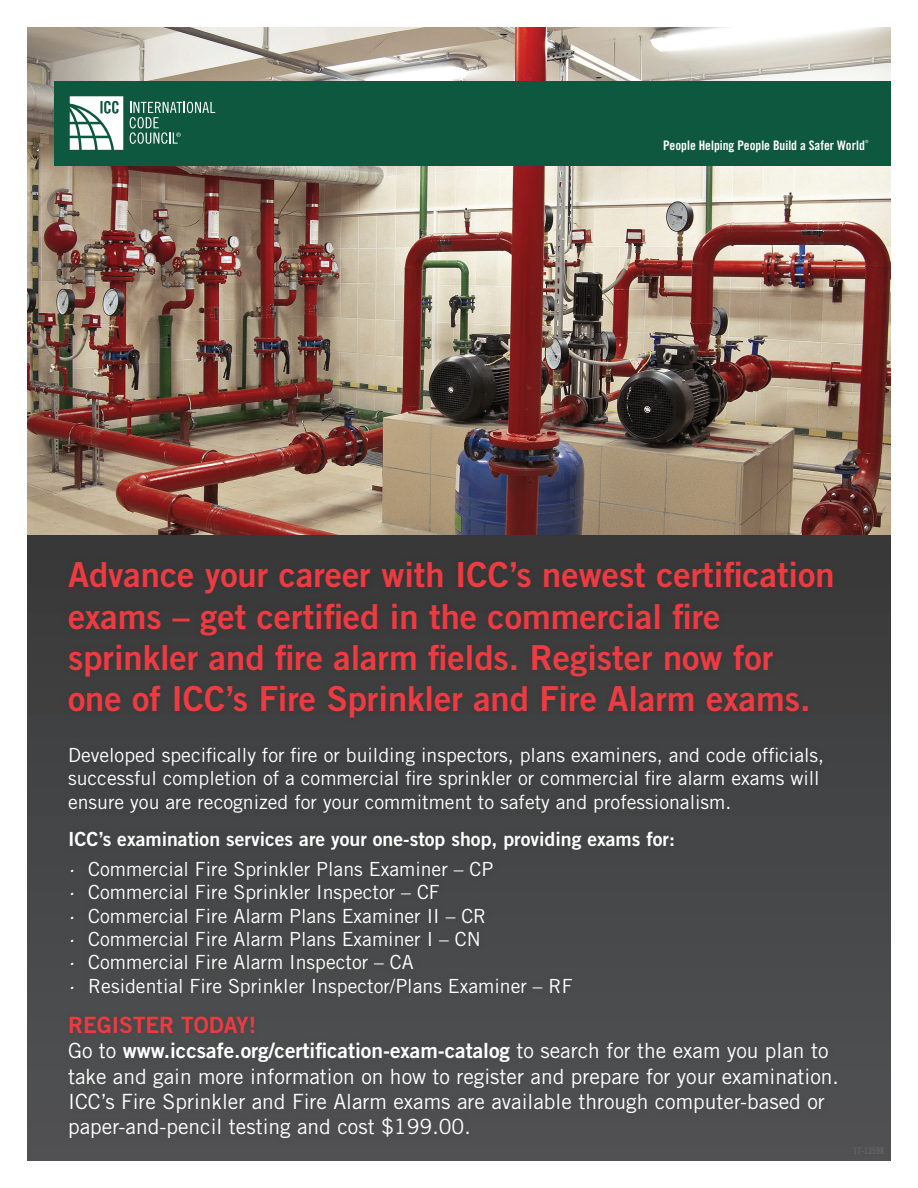
<style>
.page{position:relative;width:918px;height:1188px;background:#fff}
.page>*{position:absolute;margin:0;border:0;box-sizing:border-box;transform-origin:0 0}
.t1{font:34.5px/41.4px "Trade Gothic LT Std Bd 2";color:#ee3a41}
.t2{font:22.5px "Trade Gothic LT Std Bd 2";color:#ee3a41}
.t3{font:21px/25.2px "Trade Gothic LT Std";color:#fff}
.t4{font:19.5px/23.4px "Trade Gothic LT Std";color:#fff}
.t5{font:19.5px "Trade Gothic LT Std Bd 2";color:#fff}
.t6{font:13.2px "Trade Gothic LT Std Bd Cn 20";color:#fff}
.t7{font:4.35px "Trade Gothic LT Std";color:#fff}
.s1{font-style:italic}
.s2{font-family:"Trade Gothic LT Std Bd 2"}
</style>
<div class="page">
<img style="left:27px;top:27px;width:864px;height:553px">
<div style="left:28px;top:535px;width:862px;height:625px;background:linear-gradient(to bottom,#383839,#515254)"></div>
<div style="left:60px;top:554px;width:784px;height:592px;background:#231f20;opacity:.2"></div>
<div style="left:54px;top:81px;width:837px;height:84px;background:#0e583f"></div>
<svg style="left:70px;top:96px;width:53px;height:54px"></svg>
<svg style="left:130px;top:102px;width:85px;height:42px"></svg>
<p class="t6" style="left:663px;top:137px;width:203px">People Helping People Build a Safer World</p>
<p class="t7" style="left:865px;top:139px;width:5px">®</p>
<p class="t1" style="left:68px;top:554px;width:768px">Advance your career with ICC’s newest certification exams – get certified in the commercial fire sprinkler and fire alarm fields. Register now for one of ICC’s Fire Sprinkler and Fire Alarm exams.</p>
<p class="t4" style="left:68px;top:743px;width:758px">Developed specifically for fire or building inspectors, plans examiners, and code officials, successful completion of a commercial fire sprinkler or commercial fire alarm exams will ensure you are recognized for your commitment to safety and professionalism.</p>
<p class="t5" style="left:68px;top:826px;width:609px">ICC’s examination services are your one-stop shop, providing exams for:</p>
<p class="t4" style="left:68px;top:857px;width:427px"><span class="s1">·</span> Commercial Fire Sprinkler Plans Examiner – CP</p>
<p class="t4" style="left:68px;top:880px;width:373px"><span class="s1">·</span> Commercial Fire Sprinkler Inspector – CF</p>
<p class="t4" style="left:68px;top:904px;width:420px"><span class="s1">·</span> Commercial Fire Alarm Plans Examiner II – CR</p>
<p class="t4" style="left:68px;top:927px;width:414px"><span class="s1">·</span> Commercial Fire Alarm Plans Examiner I – CN</p>
<p class="t4" style="left:68px;top:950px;width:347px"><span class="s1">·</span> Commercial Fire Alarm Inspector – CA</p>
<p class="t4" style="left:68px;top:974px;width:506px"><span class="s1">·</span> Residential Fire Sprinkler Inspector/Plans Examiner – RF</p>
<p class="t2" style="left:68px;top:1011px;width:190px">REGISTER TODAY!</p>
<p class="t3" style="left:68px;top:1038px;width:773px">Go to <span class="s2">www.iccsafe.org/certification-exam-catalog</span> to search for the exam you plan to take and gain more information on how to register and prepare for your examination.<br>ICC’s Fire Sprinkler and Fire Alarm exams are available through computer-based or paper-and-pencil testing and cost $199.00.</p>
</div>
